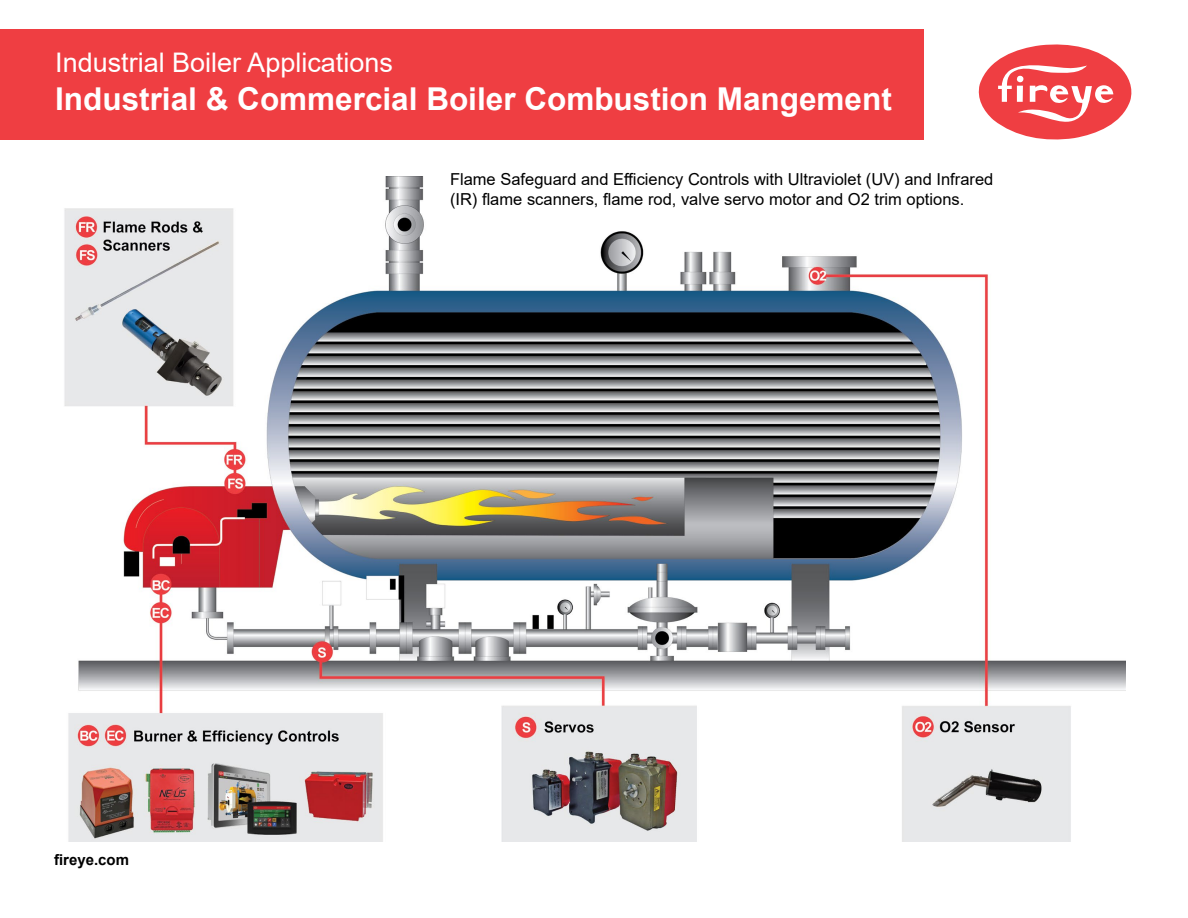
<style>
.page{position:relative;width:1188px;height:918px;background:#fff}
.page>*{position:absolute;margin:0;border:0;box-sizing:border-box;transform-origin:0 0}
.t1{font:700 31.5px "Arial";color:#fff}
.t2{font:27px "Arial";color:#fff}
.t3{font:16.5px/19.8px "Arial";color:#000}
.t4{font:700 15px "Arial";color:#000}
</style>
<div class="page">
<img style="left:64px;top:177px;width:1061px;height:665px">
<svg style="left:978px;top:44px;width:154px;height:96px"></svg>
<div style="left:0;top:30px;width:923px;height:110px;background:#ef3e42"></div>
<h2 class="t2" style="left:55px;top:44px;width:339px">Industrial Boiler Applications</h2>
<h1 class="t1" style="left:55px;top:77px;width:838px">Industrial &amp; Commercial Boiler Combustion Mangement</h1>
<p class="t4" style="left:54px;top:849px;width:77px">fireye.com</p>
<p class="t3" style="left:450px;top:170px;width:545px">Flame Safeguard and Efficiency Controls with Ultraviolet (UV) and Infrared (IR) flame scanners, flame rod, valve servo motor and O2 trim options.</p>
</div>
